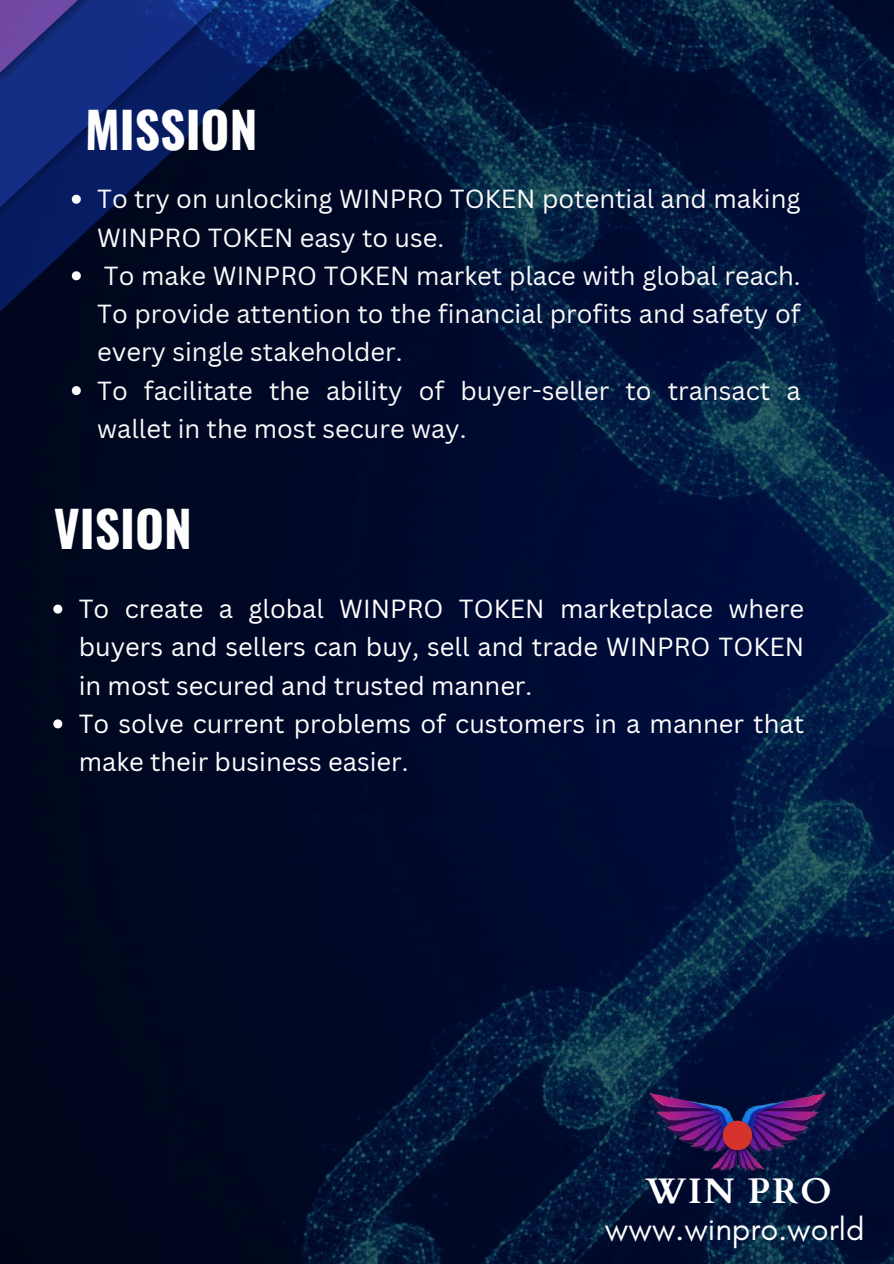
<style>
.page{position:relative;width:894px;height:1264px;background:#fff}
.page>*{position:absolute;margin:0;border:0;box-sizing:border-box;transform-origin:0 0}
.t1{font:700 49.5px "Oswald";color:#fefefe}
.t2{font:700 35.55px "Cardo";letter-spacing:.05em;color:#fff}
.t3{font:32.55px "Glacial Indifference";color:#fff}
.t4{font:25.5px/38.2px "Canva Sans";color:#fafafa}
.t5{font:25.5px/38.2px "Canva Sans";color:#fff}
</style>
<div class="page">
<img style="left:0;top:0;width:893px;height:1263px">
<svg style="left:72px;top:195px;width:9px;height:9px"></svg>
<svg style="left:72px;top:271px;width:9px;height:9px"></svg>
<svg style="left:72px;top:386px;width:9px;height:9px"></svg>
<svg style="left:53px;top:604px;width:9px;height:9px"></svg>
<svg style="left:53px;top:719px;width:9px;height:9px"></svg>
<img style="left:595px;top:1061px;width:278px;height:119px">
<div style="left:722px;top:1120px;width:30px;height:29px;background:#d6332c;border-radius:50%"></div>
<h1 class="t1" style="left:85px;top:90px;width:174px">MISSION</h1>
<p class="t4" style="left:97px;top:179px;width:704px">To try on unlocking WINPRO TOKEN potential and making WINPRO TOKEN easy to use.<br>To make WINPRO TOKEN market place with global reach.<br>To provide attention to the financial profits and safety of every single stakeholder.<br>To facilitate the ability of buyer-seller to transact a wallet in the most secure way.</p>
<h1 class="t1" style="left:54px;top:489px;width:140px">VISION</h1>
<p class="t5" style="left:79px;top:589px;width:726px">To create a global WINPRO TOKEN marketplace where buyers and sellers can buy, sell and trade WINPRO TOKEN in most secured and trusted manner.<br>To solve current problems of customers in a manner that make their business easier.</p>
<h2 class="t2" style="left:645px;top:1168px;width:187px">WIN PRO</h2>
<p class="t3" style="left:604px;top:1208px;width:261px">www.winpro.world</p>
</div>
